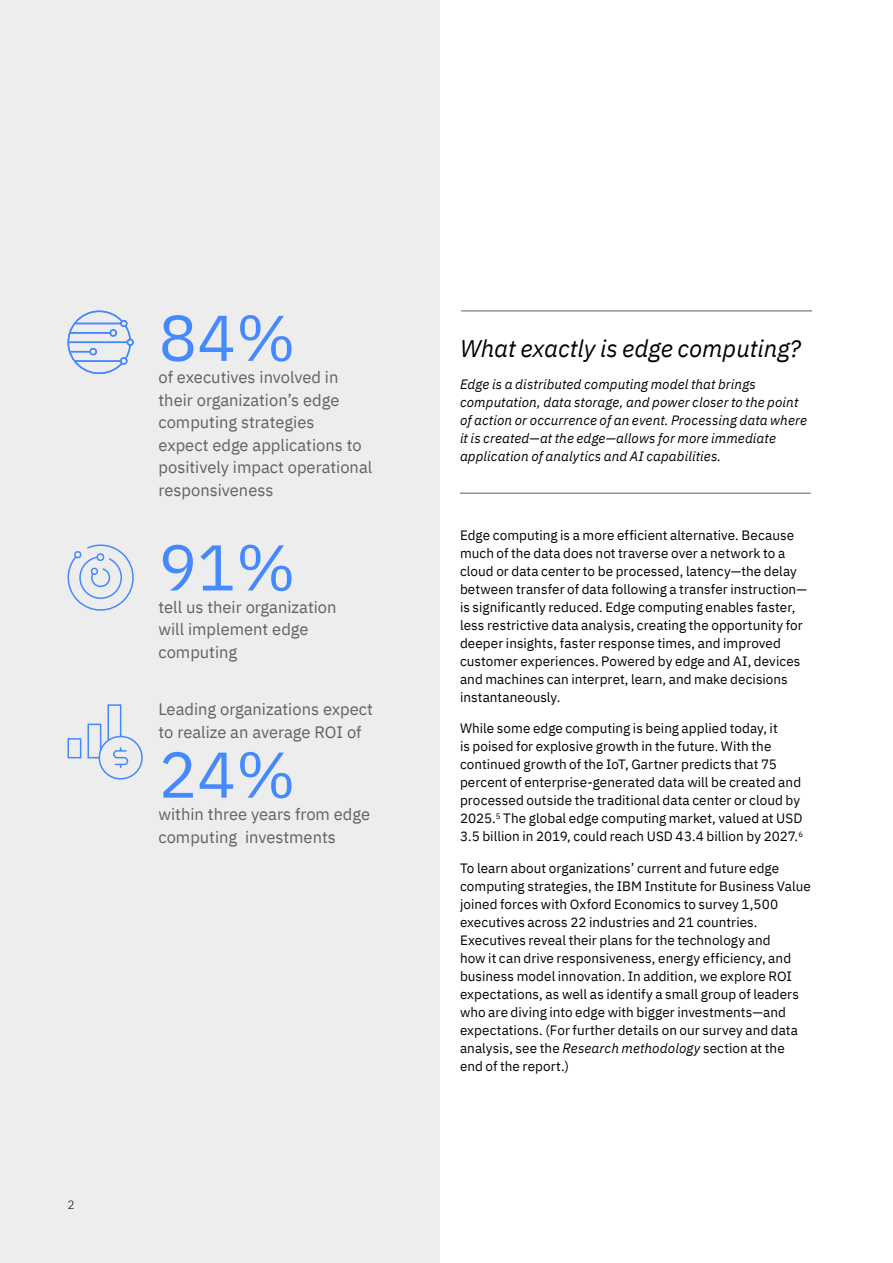
<style>
.page{position:relative;width:893px;height:1263px;background:#fff}
.page>*{position:absolute;margin:0;border:0;box-sizing:border-box;transform-origin:0 0}
.t1{font:64.5px "IBM Plex Sans";color:#4589ff}
.t2{font:italic 24px "IBM Plex Sans";color:#000}
.t3{font:16.5px/22.5px "IBM Plex Sans";color:#616161}
.t4{font:13.5px/18px "IBM Plex Sans";letter-spacing:.005em;color:#000}
.t5{font:italic 13.5px/18px "IBM Plex Sans";letter-spacing:.01em;color:#000}
.t6{font:300 12px "IBM Plex Sans";color:#000}
.s1{font-style:italic}
</style>
<div class="page">
<div style="left:0;top:0;width:440px;height:1263px;background:#ededed"></div>
<hr style="left:460px;top:493px;width:351px;height:1px;background:#6f6f6f">
<hr style="left:461px;top:310px;width:351px;height:1px;background:#6f6f6f">
<svg style="left:67px;top:310px;width:67px;height:65px"></svg>
<div style="left:110px;top:329px;width:7px;height:8px;border:2px solid #4589ff;border-radius:50%"></div>
<div style="left:89px;top:348px;width:8px;height:7px;border:2px solid #4589ff;border-radius:50%"></div>
<div style="left:120px;top:357px;width:8px;height:8px;border:2px solid #4589ff;border-radius:50%"></div>
<svg style="left:67px;top:544px;width:67px;height:67px"></svg>
<svg style="left:67px;top:704px;width:76px;height:76px"></svg>
<h1 class="t1" style="left:159px;top:311px;width:139px">84%</h1>
<p class="t3" style="left:159px;top:390px;width:215px">their organization’s edge computing strategies<br>expect edge applications to positively impact operational responsiveness</p>
<p class="t3" style="left:159px;top:367px;width:181px">of executives involved in</p>
<h1 class="t1" style="left:159px;top:540px;width:139px">91%</h1>
<p class="t3" style="left:159px;top:597px;width:180px">tell us their organization will implement edge computing</p>
<p class="t3" style="left:159px;top:699px;width:216px">Leading organizations expect</p>
<h1 class="t1" style="left:159px;top:747px;width:139px">24%</h1>
<p class="t3" style="left:159px;top:722px;width:204px">to realize an average ROI of</p>
<p class="t3" style="left:159px;top:804px;width:213px">within three years from edge computing investments</p>
<p class="t6" style="left:68px;top:1198px;width:9px">2</p>
<h2 class="t2" style="left:460px;top:339px;width:342px">What exactly is edge computing?</h2>
<p class="t5" style="left:460px;top:376px;width:349px">Edge is a distributed computing model that brings computation, data storage, and power closer to the point of action or occurrence of an event. Processing data where it is created—at the edge—allows for more immediate application of analytics and AI capabilities.</p>
<p class="t4" style="left:460px;top:527px;width:349px">Edge computing is a more efficient alternative. Because much of the data does not traverse over a network to a cloud or data center to be processed, latency—the delay between transfer of data following a transfer instruction— is significantly reduced. Edge computing enables faster, less restrictive data analysis, creating the opportunity for deeper insights, faster response times, and improved customer experiences. Powered by edge and AI, devices and machines can interpret, learn, and make decisions instantaneously.</p>
<p class="t4" style="left:460px;top:720px;width:345px">While some edge computing is being applied today, it<br>is poised for explosive growth in the future. With the continued growth of the IoT, Gartner predicts that 75 percent of enterprise-generated data will be created and processed outside the traditional data center or cloud by 2025.<sup>5</sup> The global edge computing market, valued at USD 3.5 billion in 2019, could reach USD 43.4 billion by 2027.<sup>6</sup></p>
<p class="t4" style="left:460px;top:860px;width:352px">To learn about organizations’ current and future edge computing strategies, the IBM Institute for Business Value joined forces with Oxford Economics to survey 1,500 executives across 22 industries and 21 countries.<br>Executives reveal their plans for the technology and<br>how it can drive responsiveness, energy efficiency, and business model innovation. In addition, we explore ROI expectations, as well as identify a small group of leaders who are diving into edge with bigger investments—and expectations. (For further details on our survey and data analysis, see the <span class="s1">Research methodology</span> section at the end of the report.)</p>
</div>
